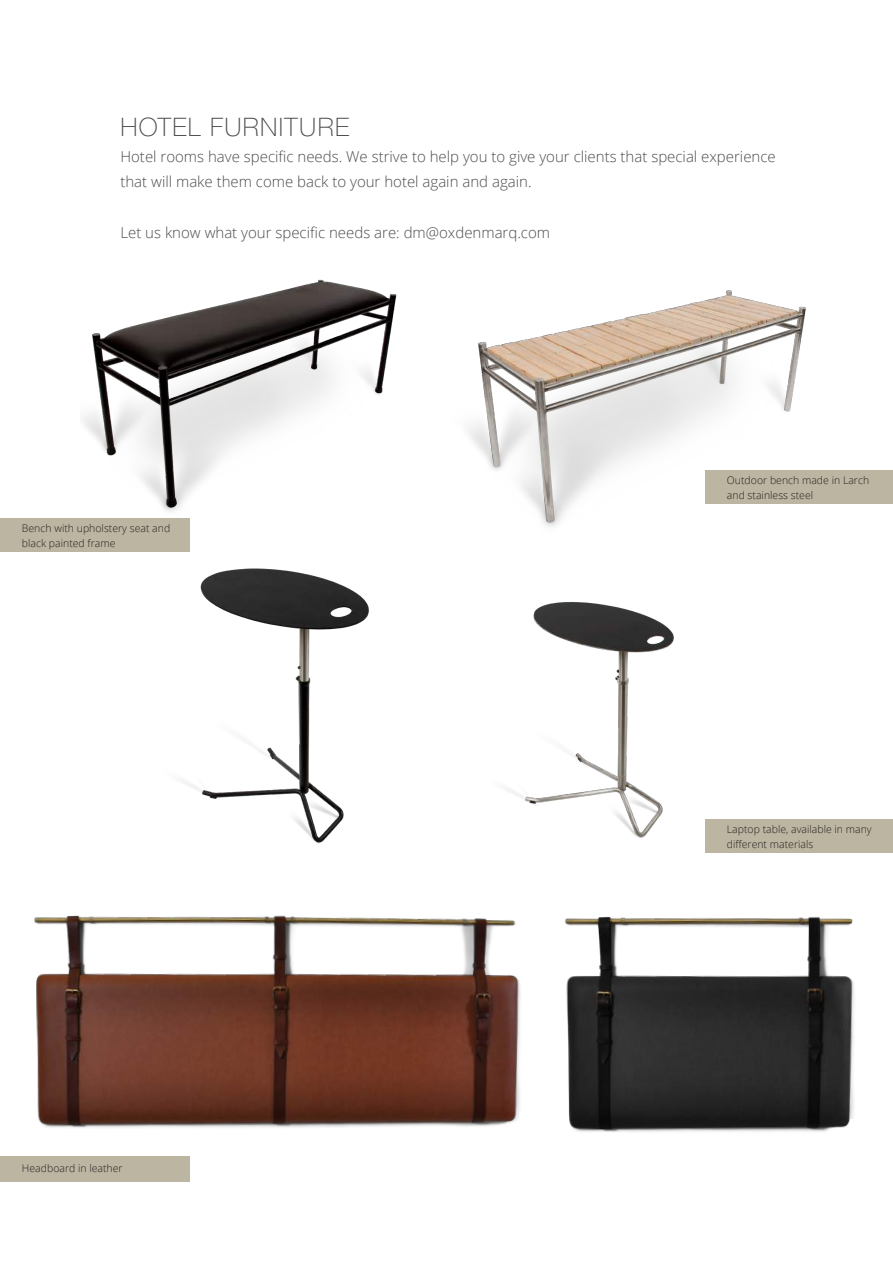
<style>
.page{position:relative;width:893px;height:1263px;background:#fff}
.page>*{position:absolute;margin:0;border:0;box-sizing:border-box;transform-origin:0 0}
.t1{font:100 25.5px "Helvetica Neue LT Std";letter-spacing:.05em;color:#4b4c4d}
.t2{font:300 15px/25.5px "Open Sans";color:#4b4c4d}
.t3{font:300 10.5px/15px "Open Sans";color:#231f20}
</style>
<div class="page">
<img style="left:182px;top:568px;width:187px;height:260px">
<img style="left:507px;top:602px;width:167px;height:236px">
<img style="left:468px;top:290px;width:338px;height:237px">
<img style="left:82px;top:279px;width:315px;height:233px">
<img style="left:584px;top:916px;width:271px;height:216px">
<img style="left:0;top:828px;width:584px;height:329px">
<div style="left:705px;top:470px;width:188px;height:34px;background:#bcb5a1"></div>
<div style="left:0;top:518px;width:190px;height:34px;background:#bcb5a1"></div>
<div style="left:705px;top:819px;width:188px;height:34px;background:#bcb5a1"></div>
<div style="left:0;top:1157px;width:190px;height:25px;background:#bcb5a1"></div>
<h1 class="t1" style="left:120px;top:112px;width:230px">HOTEL FURNITURE</h1>
<p class="t2" style="left:120px;top:143px;width:657px">Hotel rooms have specific needs. We strive to help you to give your clients that special experience that will make them come back to your hotel again and again.</p>
<p class="t2" style="left:120px;top:219px;width:431px">Let us know what your specific needs are: dm@oxdenmarq.com</p>
<p class="t3" style="left:22px;top:521px;width:150px">Bench with upholstery seat and black painted frame</p>
<p class="t3" style="left:22px;top:1160px;width:102px">Headboard in leather</p>
<p class="t3" style="left:727px;top:472px;width:144px">Outdoor bench made in Larch and stainless steel</p>
<p class="t3" style="left:727px;top:822px;width:146px">Laptop table, available in many different materials</p>
</div>
